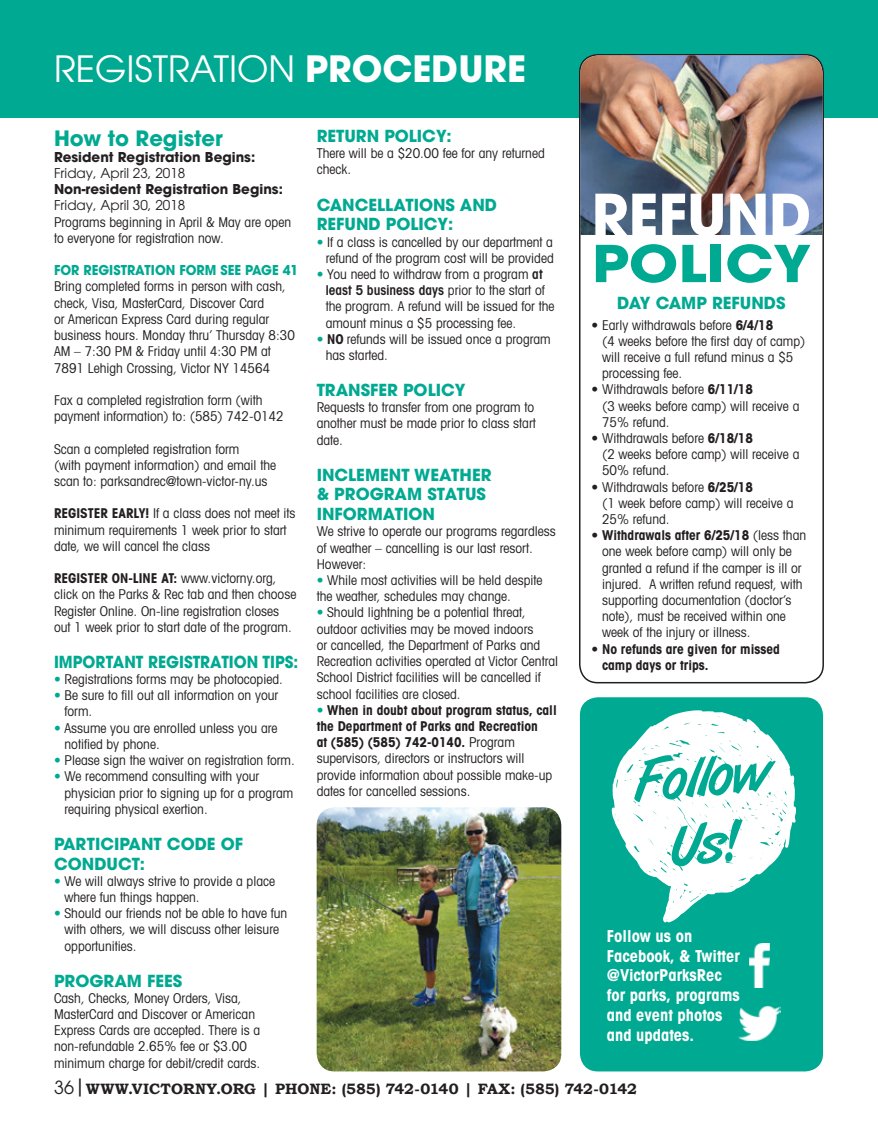
<style>
.page{position:relative;width:878px;height:1148px;background:#fff}
.page>*{position:absolute;margin:0;border:0;box-sizing:border-box;transform-origin:0 0}
.t1{font:58.5px "Art Brush";color:#00a991}
.t2{font:700 56.7px "Avant Garde";color:#fff}
.t3{font:700 50.4px "Avant Garde";color:#00a991;scale:1.15 1}
.t4{font:36px "Avant Garde";color:#fff}
.t5{font:700 21px "Avant Garde";color:#00a991}
.t6{font:700 16.5px/19.8px "Avant Garde";color:#00a991}
.t7{font:700 condensed 16.5px/19.8px "Avant Garde";color:#fff}
.t8{font:700 16.5px "Avant Garde";color:#00a991;scale:.92 1}
.t9{font:700 15px "Bookman Old Style";letter-spacing:-.01em;color:#231f20}
.t10{font:condensed 13.5px/16.2px "Avant Garde";color:#231f20}
.t11{font:700 13.5px "Avant Garde";color:#231f20}
.t12{font:700 condensed 13.5px/16.2px "Avant Garde";color:#231f20}
.t13{font:13.5px "Avant Garde";color:#231f20}
.t14{font:700 13.5px "Avant Garde";color:#00a991;scale:.94 1}
.s1{font-weight:700}
.s2{color:#00a991}
.s3{font-weight:600}
.s4{font-weight:400}
.s5{font-family:"Avant Garde";font-weight:400;font-size:18px}
.s6{font-family:"Adobe Garamond Pro";font-size:18px}
</style>
<div class="page">
<div style="left:0;top:0;width:878px;height:117px;background:#00a991"></div>
<div style="left:579px;top:54px;width:244px;height:629px;border:2px solid #231f20;border-radius:18px"></div>
<img style="left:580px;top:55px;width:242px;height:180px">
<div style="left:580px;top:697px;width:243px;height:374px;background:#00a991;border-radius:18px"></div>
<svg style="left:611px;top:710px;width:185px;height:213px;fill:#fff"></svg>
<img style="left:749px;top:943px;width:21px;height:44px">
<img style="left:738px;top:1005px;width:42px;height:35px">
<img style="left:316px;top:807px;width:245px;height:264px">
<svg style="left:669px;top:818px;width:77px;height:49px;background:#f8fcfc"></svg>
<p class="t4" style="left:54px;top:48px;width:473px">REGISTRATION <span class="s1">PROCEDURE</span></p>
<p class="t5" style="left:54px;top:124px;width:170px">How to Register</p>
<p class="t11" style="left:54px;top:148px;width:203px">Resident Registration Begins:</p>
<p class="t13" style="left:54px;top:165px;width:133px">Friday, April 23, 2018</p>
<p class="t11" style="left:54px;top:180px;width:230px">Non-resident Registration Begins:</p>
<p class="t13" style="left:54px;top:197px;width:133px">Friday, April 30, 2018</p>
<p class="t10" style="left:54px;top:213px;width:238px">Programs beginning in April &amp; May are open to everyone for registration now.</p>
<p class="t14" style="left:54px;top:261px;width:261px">FOR REGISTRATION FORM SEE PAGE 41</p>
<p class="t10" style="left:54px;top:278px;width:242px">Bring completed forms in person with cash, check, Visa, MasterCard, Discover Card<br>or American Express Card during regular business hours. Monday thru’ Thursday 8:30<br>AM – 7:30 PM &amp; Friday until 4:30 PM at 7891 Lehigh Crossing, Victor NY 14564</p>
<p class="t10" style="left:54px;top:392px;width:231px">Fax a completed registration form (with payment information) to: (585) 742-0142</p>
<p class="t10" style="left:54px;top:440px;width:187px">Scan a completed registration form</p>
<p class="t10" style="left:54px;top:456px;width:223px">(with payment information) and email the scan to: parksandrec@town-victor-ny.us</p>
<p class="t10" style="left:54px;top:505px;width:243px"><span class="s1">REGISTER EARLY!</span> If a class does not meet its minimum requirements 1 week prior to start date, we will cancel the class</p>
<p class="t10" style="left:54px;top:570px;width:244px"><span class="s1">REGISTER ON-LINE AT:</span> www.victorny.org, click on the Parks &amp; Rec tab and then choose Register Online. On-line registration closes out 1 week prior to start date of the program.</p>
<p class="t8" style="left:54px;top:651px;width:267px">IMPORTANT REGISTRATION TIPS:</p>
<p class="t10" style="left:54px;top:671px;width:230px"><span class="s2">•</span> Registrations forms may be photocopied.</p>
<p class="t10" style="left:64px;top:687px;width:215px;text-indent:-10px"><span class="s2">•</span> Be sure to fill out all information on your form.</p>
<p class="t10" style="left:64px;top:719px;width:214px;text-indent:-10px"><span class="s2">•</span> Assume you are enrolled unless you are notified by phone.</p>
<p class="t10" style="left:54px;top:752px;width:242px"><span class="s2">•</span> Please sign the waiver on registration form.</p>
<p class="t10" style="left:64px;top:768px;width:230px;text-indent:-10px"><span class="s2">•</span> We recommend consulting with your physician prior to signing up for a program requiring physical exertion.</p>
<p class="t6" style="left:54px;top:833px;width:191px">PARTICIPANT CODE OF<br>CONDUCT:</p>
<p class="t10" style="left:64px;top:872px;width:212px;text-indent:-10px"><span class="s2">•</span> We will always strive to provide a place where fun things happen.</p>
<p class="t10" style="left:64px;top:905px;width:224px;text-indent:-10px"><span class="s2">•</span> Should our friends not be able to have fun with others, we will discuss other leisure opportunities.</p>
<p class="t6" style="left:54px;top:970px;width:130px">PROGRAM FEES</p>
<p class="t10" style="left:54px;top:989px;width:208px">Cash, Checks, Money Orders, Visa,<br>MasterCard and Discover or American<br>Express Cards are accepted. There is a</p>
<p class="t10" style="left:54px;top:1038px;width:208px">non-refundable 2.65% fee or $3.00 minimum charge for debit/credit cards.</p>
<p class="t6" style="left:316px;top:126px;width:136px">RETURN POLICY:</p>
<p class="t10" style="left:316px;top:145px;width:230px">There will be a $20.00 fee for any returned check.</p>
<p class="t6" style="left:316px;top:194px;width:182px">CANCELLATIONS AND<br>REFUND POLICY:</p>
<p class="t10" style="left:316px;top:233px;width:238px;text-align:right"><span class="s2">•</span> If a class is cancelled by our department a refund of the program cost will be provided</p>
<p class="t10" style="left:326px;top:266px;width:230px;text-indent:-9px"><span class="s2">•</span> You need to withdraw from a program <span class="s3">at least 5 business days</span> prior to the start of the program. A refund will be issued for the amount minus a $5 processing fee.</p>
<p class="t10" style="left:326px;top:330px;width:226px;text-indent:-9px"><span class="s2">•</span> <span class="s1">NO</span> refunds will be issued once a program has started.</p>
<p class="t6" style="left:316px;top:380px;width:150px">TRANSFER POLICY</p>
<p class="t10" style="left:316px;top:399px;width:220px;text-align:justify">Requests to transfer from one program to another must be made prior to class start date.</p>
<p class="t6" style="left:316px;top:464px;width:176px">INCLEMENT WEATHER &amp; PROGRAM STATUS<br>INFORMATION</p>
<p class="t10" style="left:316px;top:523px;width:240px">We strive to operate our programs regardless of weather – cancelling is our last resort.<br>However:</p>
<p class="t10" style="left:316px;top:572px;width:227px"><span class="s2">•</span> While most activities will be held despite the weather, schedules may change.</p>
<p class="t10" style="left:316px;top:604px;width:243px"><span class="s2">•</span> Should lightning be a potential threat, outdoor activities may be moved indoors<br>or cancelled, the Department of Parks and Recreation activities operated at Victor Central School District facilities will be cancelled if school facilities are closed.</p>
<p class="t10" style="left:316px;top:701px;width:242px"><span class="s2">•</span> <span class="s1">When in doubt about program status, call the Department of Parks and Recreation<br>at (585) (585) 742-0140.</span> Program supervisors, directors or instructors will provide information about possible make-up dates for cancelled sessions.</p>
<p class="t2" style="left:591px;top:178px;width:221px">REFUND</p>
<p class="t3" style="left:592px;top:231px;width:192px">POLICY</p>
<p class="t6" style="left:617px;top:292px;width:170px">DAY CAMP REFUNDS</p>
<p class="t10" style="left:591px;top:316px;width:183px">• Early withdrawals before <span class="s1">6/4/18</span></p>
<p class="t10" style="left:602px;top:332px;width:205px">(4 weeks before the first day of camp) will receive a full refund minus a $5 processing fee.</p>
<p class="t10" style="left:591px;top:381px;width:163px">• Withdrawals before <span class="s1">6/11/18</span></p>
<p class="t10" style="left:602px;top:397px;width:199px">(3 weeks before camp) will receive a<br>75% refund.</p>
<p class="t10" style="left:591px;top:430px;width:163px">• Withdrawals before <span class="s1">6/18/18</span></p>
<p class="t10" style="left:602px;top:446px;width:199px">(2 weeks before camp) will receive a<br>50% refund.</p>
<p class="t10" style="left:591px;top:478px;width:163px">• Withdrawals before <span class="s1">6/25/18</span></p>
<p class="t10" style="left:602px;top:494px;width:193px">(1 week before camp) will receive a<br>25% refund.</p>
<p class="t10" style="left:602px;top:527px;width:206px;text-indent:-10px">• <span class="s1">Withdrawals after 6/25/18</span> (less than one week before camp) will only be granted a refund if the camper is ill or injured. A written refund request, with supporting documentation (doctor’s note), must be received within one week of the injury or illness.</p>
<p class="t12" style="left:602px;top:640px;width:179px;text-indent:-10px"><span class="s4">•</span> No refunds are given for missed camp days or trips.</p>
<p class="t1" style="left:630px;top:750px;width:135px;rotate:-5deg">Follow</p>
<p class="t7" style="left:607px;top:925px;width:134px">Follow us on<br>Facebook, &amp; Twitter</p>
<p class="t7" style="left:607px;top:965px;width:116px">@VictorParksRec</p>
<p class="t7" style="left:607px;top:984px;width:134px">for parks, programs and event photos and updates.</p>
<p class="t9" style="left:54px;top:1078px;width:584px"><span class="s5">36</span> <span class="s6">|</span> WWW.VICTORNY.ORG | PHONE: (585) 742-0140 | FAX: (585) 742-0142</p>
</div>
